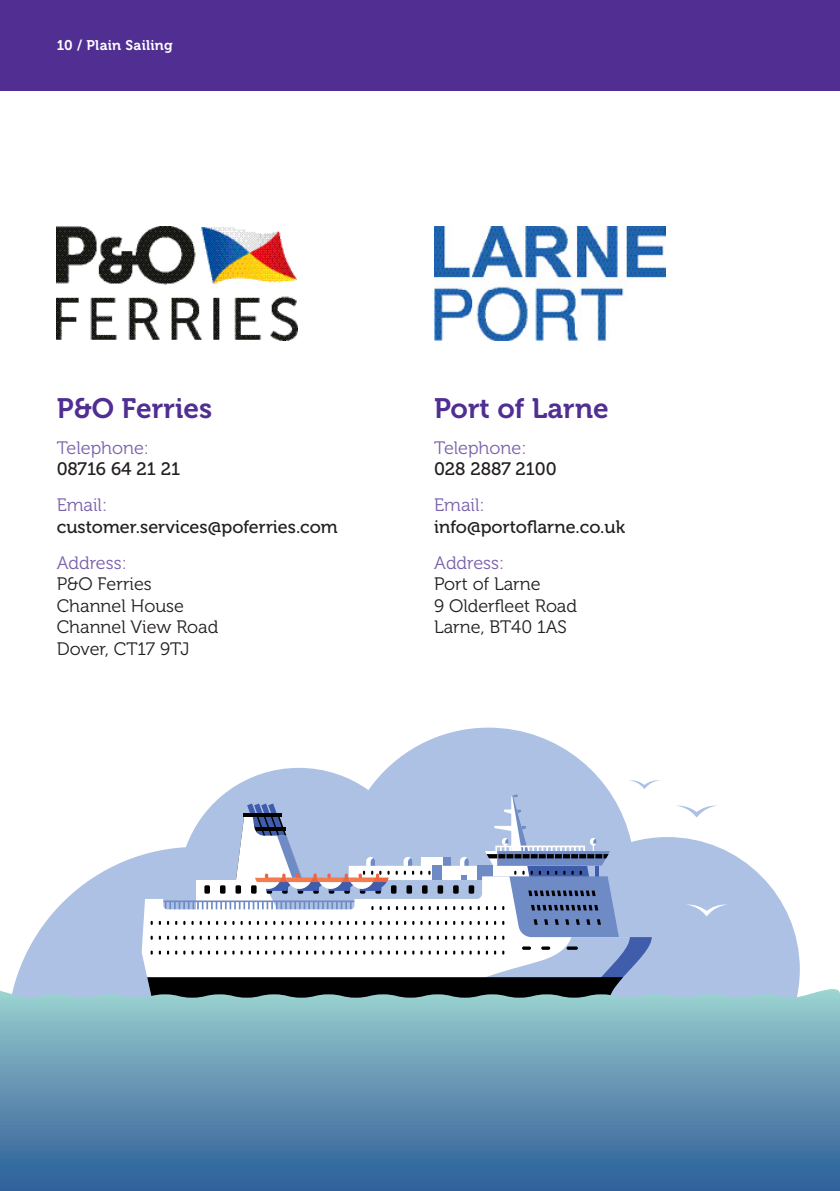
<style>
.page{position:relative;width:840px;height:1191px;background:#fff}
.page>*{position:absolute;margin:0;border:0;box-sizing:border-box;transform-origin:0 0}
.t1{font:28px "Museo 700";color:#502e92}
.t2{font:18px/21.6px "Museo 300";color:#231f20}
.t3{font:18px "Museo 500";color:#231f20}
.t4{font:18px "Museo 300";color:#7960aa}
.t5{font:14px "Museo 700";letter-spacing:.02em;color:#fff}
</style>
<div class="page">
<div style="left:0;top:0;width:839px;height:91px;background:#502e92"></div>
<img style="left:57px;top:227px;width:240px;height:113px">
<img style="left:434px;top:227px;width:230px;height:113px">
<svg style="left:13px;top:727px;width:786px;height:262px"></svg>
<svg style="left:0;top:989px;width:839px;height:202px;background:#6192b2"></svg>
<svg style="left:675px;top:805px;width:42px;height:12px"></svg>
<svg style="left:685px;top:904px;width:42px;height:12px"></svg>
<svg style="left:147px;top:780px;width:512px;height:226px"></svg>
<p class="t5" style="left:57px;top:38px;width:117px">10 / Plain Sailing</p>
<h1 class="t1" style="left:57px;top:393px;width:157px">P&amp;O Ferries</h1>
<p class="t4" style="left:57px;top:438px;width:94px">Telephone:</p>
<p class="t3" style="left:57px;top:459px;width:125px">08716 64 21 21</p>
<p class="t4" style="left:57px;top:495px;width:52px">Email:</p>
<p class="t3" style="left:57px;top:517px;width:282px">customer.services@poferries.com</p>
<p class="t4" style="left:57px;top:552px;width:71px">Address:</p>
<p class="t2" style="left:57px;top:573px;width:163px">P&amp;O Ferries<br>Channel House<br>Channel View Road<br>Dover, CT17 9TJ</p>
<h1 class="t1" style="left:434px;top:393px;width:176px">Port of Larne</h1>
<p class="t4" style="left:434px;top:438px;width:94px">Telephone:</p>
<p class="t3" style="left:434px;top:459px;width:124px">028 2887 2100</p>
<p class="t4" style="left:434px;top:495px;width:52px">Email:</p>
<p class="t3" style="left:434px;top:517px;width:192px">info@portoflarne.co.uk</p>
<p class="t4" style="left:434px;top:552px;width:71px">Address:</p>
<p class="t2" style="left:434px;top:573px;width:144px">Port of Larne<br>9 Olderfleet Road<br>Larne, BT40 1AS</p>
</div>
